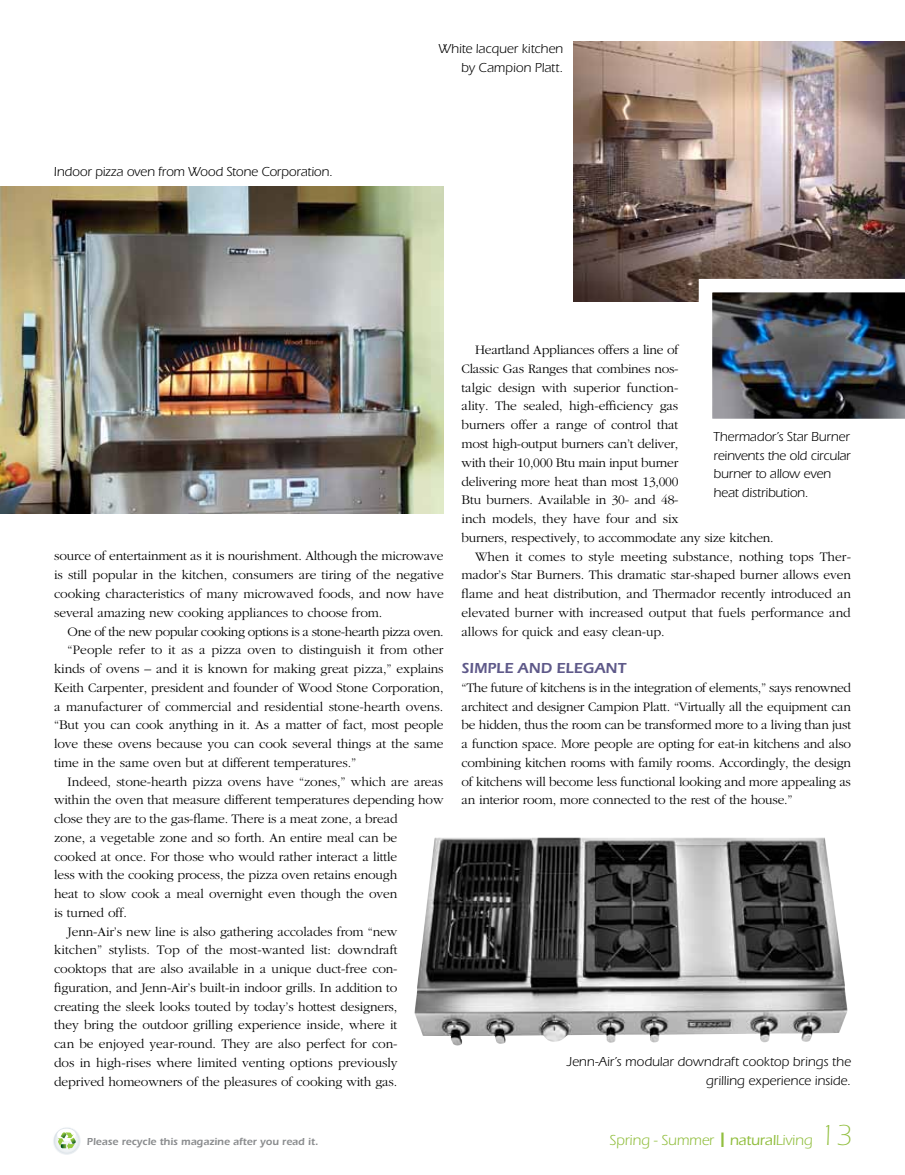
<style>
.page{position:relative;width:905px;height:1175px;background:#fff}
.page>*{position:absolute;margin:0;border:0;box-sizing:border-box;transform-origin:0 0}
.t1{font:500 15px "Itc Eras";letter-spacing:-.01em;color:#91be3e}
.t2{font:600 15px "Itc Eras";letter-spacing:.155em;color:#5e5989}
.t3{font:15px "Itc Eras";letter-spacing:-.01em;color:#91be3e}
.t4{font:300 13.5px/18.8px "Garamond";letter-spacing:-.01em;color:#000;text-align:justify}
.t5{font:13.5px/18.8px "Itc Eras";letter-spacing:-.01em;color:#000;text-align:right}
.t6{font:300 13.5px "Garamond";letter-spacing:-.03em;color:#000}
.t7{font:600 10.5px "Itc Eras";color:#8a8c8e}
.s1{font-weight:400}
.s2{font-weight:300;font-size:30px}
</style>
<div class="page">
<svg style="left:52px;top:1126px;width:29px;height:28px"></svg>
<div style="left:54px;top:1127px;width:25px;height:26px;background:#ecf0f3;border-radius:13px"></div>
<svg style="left:57px;top:1128px;width:19px;height:13px"></svg>
<svg style="left:58px;top:1132px;width:18px;height:17px"></svg>
<img style="left:0;top:187px;width:443px;height:326px">
<img style="left:414px;top:837px;width:433px;height:209px">
<img style="left:573px;top:42px;width:331px;height:259px">
<img style="left:698px;top:279px;width:206px;height:140px">
<p class="t5" style="left:54px;top:163px;width:280px">Indoor pizza oven from Wood Stone Corporation.</p>
<p class="t5" style="left:438px;top:40px;width:126px">White lacquer kitchen by Campion Platt.</p>
<p class="t4" style="left:54px;top:547px;width:391px">source of entertainment as it is nourishment. Although the microwave is still popular in the kitchen, consumers are tiring of the negative cooking characteristics of many microwaved foods, and now have several amazing new cooking appliances to choose from.</p>
<p class="t6" style="left:68px;top:624px;width:377px">One of the new popular cooking options is a stone-hearth pizza oven.</p>
<p class="t4" style="left:68px;top:641px;width:377px">“People refer to it as a pizza oven to distinguish it from other</p>
<p class="t4" style="left:54px;top:659px;width:391px">kinds of ovens – and it is known for making great pizza,” explains</p>
<p class="t4" style="left:54px;top:678px;width:391px">Keith Carpenter, president and founder of Wood Stone Corporation,</p>
<p class="t4" style="left:54px;top:697px;width:390px">a manufacturer of commercial and residential stone-hearth ovens.</p>
<p class="t4" style="left:54px;top:716px;width:391px">“But you can cook anything in it. As a matter of fact, most people</p>
<p class="t4" style="left:54px;top:734px;width:391px">love these ovens because you can cook several things at the same</p>
<p class="t4" style="left:54px;top:753px;width:303px">time in the same oven but at different temperatures.”</p>
<p class="t4" style="left:68px;top:772px;width:377px">Indeed, stone-hearth pizza ovens have “zones,” which are areas</p>
<p class="t4" style="left:54px;top:791px;width:391px">within the oven that measure different temperatures depending how</p>
<p class="t4" style="left:54px;top:809px;width:345px">close they are to the gas-flame. There is a meat zone, a bread</p>
<p class="t4" style="left:54px;top:828px;width:345px">zone, a vegetable zone and so forth. An entire meal can be</p>
<p class="t4" style="left:54px;top:847px;width:345px">cooked at once. For those who would rather interact a little</p>
<p class="t4" style="left:54px;top:866px;width:345px">less with the cooking process, the pizza oven retains enough</p>
<p class="t4" style="left:54px;top:884px;width:345px">heat to slow cook a meal overnight even though the oven</p>
<p class="t4" style="left:54px;top:903px;width:74px">is turned off.</p>
<p class="t4" style="left:68px;top:922px;width:331px">Jenn-Air’s new line is also gathering accolades from “new</p>
<p class="t4" style="left:54px;top:941px;width:345px">kitchen” stylists. Top of the most-wanted list: downdraft</p>
<p class="t4" style="left:54px;top:959px;width:345px">cooktops that are also available in a unique duct-free con-</p>
<p class="t4" style="left:54px;top:978px;width:345px">figuration, and Jenn-Air’s built-in indoor grills. In addition to</p>
<p class="t4" style="left:54px;top:997px;width:345px">creating the sleek looks touted by today’s hottest designers,</p>
<p class="t4" style="left:54px;top:1016px;width:345px">they bring the outdoor grilling experience inside, where it</p>
<p class="t4" style="left:54px;top:1034px;width:345px">can be enjoyed year-round. They are also perfect for con-</p>
<p class="t4" style="left:54px;top:1053px;width:345px">dos in high-rises where limited venting options previously</p>
<p class="t4" style="left:54px;top:1072px;width:345px">deprived homeowners of the pleasures of cooking with gas.</p>
<p class="t7" style="left:87px;top:1135px;width:233px">Please recycle this magazine after you read it.</p>
<p class="t4" style="left:475px;top:341px;width:205px">Heartland Appliances offers a line of</p>
<p class="t4" style="left:461px;top:359px;width:218px">Classic Gas Ranges that combines nos-</p>
<p class="t4" style="left:461px;top:378px;width:218px">talgic design with superior function-</p>
<p class="t4" style="left:461px;top:397px;width:218px">ality. The sealed, high-efficiency gas</p>
<p class="t4" style="left:461px;top:416px;width:218px">burners offer a range of control that</p>
<p class="t4" style="left:461px;top:434px;width:218px">most high-output burners can’t deliver,</p>
<p class="t4" style="left:461px;top:453px;width:218px">with their 10,000 Btu main input burner</p>
<p class="t4" style="left:461px;top:472px;width:218px">delivering more heat than most 13,000</p>
<p class="t4" style="left:461px;top:491px;width:218px">Btu burners. Available in 30- and 48-</p>
<p class="t4" style="left:461px;top:509px;width:218px">inch models, they have four and six</p>
<p class="t4" style="left:461px;top:528px;width:313px">burners, respectively, to accommodate any size kitchen.</p>
<p class="t4" style="left:475px;top:547px;width:377px">When it comes to style meeting substance, nothing tops Ther-</p>
<p class="t4" style="left:461px;top:566px;width:391px">mador’s Star Burners. This dramatic star-shaped burner allows even</p>
<p class="t4" style="left:461px;top:584px;width:391px">flame and heat distribution, and Thermador recently introduced an</p>
<p class="t4" style="left:461px;top:603px;width:390px">elevated burner with increased output that fuels performance and</p>
<p class="t4" style="left:461px;top:622px;width:205px">allows for quick and easy clean-up.</p>
<p class="t2" style="left:461px;top:659px;width:24px">Simpl</p>
<p class="t2" style="left:504px;top:659px;width:120px">e and Elegant</p>
<p class="t4" style="left:461px;top:678px;width:391px">“The future of kitchens is in the integration of elements,” says renowned architect and designer Campion Platt. “Virtually all the equipment can be hidden, thus the room can be transformed more to a living than just a function space. More people are opting for eat-in kitchens and also combining kitchen rooms with family rooms. Accordingly, the design of kitchens will become less functional looking and more appealing as an interior room, more connected to the rest of the house.”</p>
<p class="t5" style="left:713px;top:427px;width:139px;text-align:left">Thermador’s Star Burner reinvents the old circular burner to allow even heat distribution.</p>
<p class="t5" style="left:567px;top:1052px;width:285px">Jenn-Air’s modular downdraft cooktop brings the grilling experience inside.</p>
<p class="t1" style="left:721px;top:1131px;width:132px">❙ natural<span class="s1">Living</span> <span class="s2">13</span></p>
<p class="t3" style="left:609px;top:1131px;width:106px">Spring - Summer</p>
</div>
